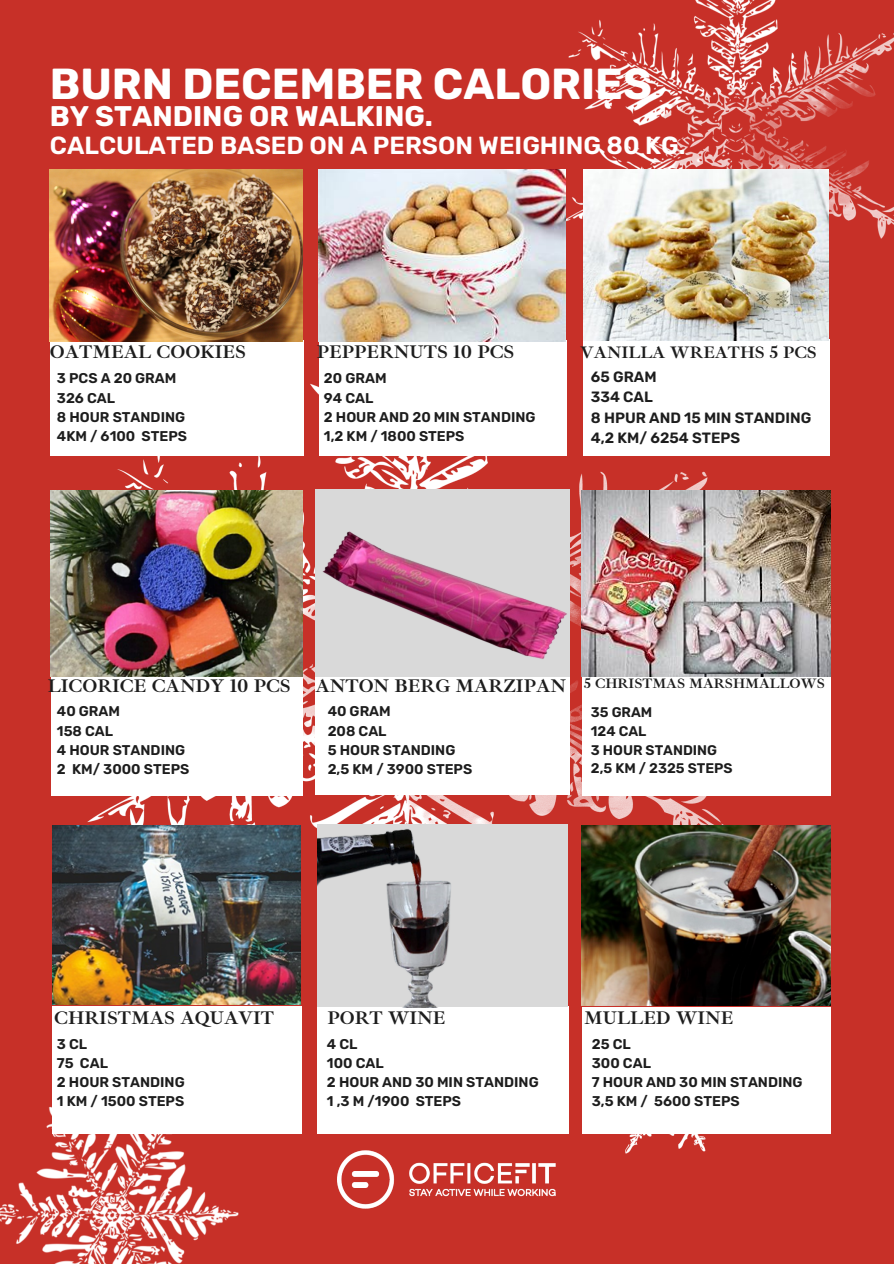
<style>
.page{position:relative;width:894px;height:1264px;background:#fff}
.page>*{position:absolute;margin:0;border:0;box-sizing:border-box;transform-origin:0 0}
.t1{font:700 43.35px "Rubik";color:#fff}
.t2{font:700 28.35px "Rubik";color:#fff}
.t3{font:600 24.75px "Rubik";color:#fff}
.t4{font:700 18.75px "Ibarra Real Nova";color:#1d1d1d}
.t5{font:700 17.1px "Ibarra Real Nova";color:#1d1d1d}
.t6{font:600 14.85px "Rubik";color:#1d1d1d}
.t7{font:600 14.1px "Rubik";color:#1d1d1d}
.t8{font:600 13.95px "Rubik";color:#1d1d1d}
.t9{font:700 13.95px "Ibarra Real Nova";color:#1d1d1d}
</style>
<div class="page">
<img style="left:0;top:0;width:893px;height:1263px">
<img style="left:337px;top:1150px;width:218px;height:58px">
<div style="left:50px;top:340px;width:253px;height:115px;background:#fff"></div>
<div style="left:581px;top:1007px;width:249px;height:126px;background:#fff"></div>
<div style="left:319px;top:340px;width:247px;height:115px;background:#fff"></div>
<div style="left:316px;top:1006px;width:252px;height:128px;background:#fff"></div>
<div style="left:51px;top:666px;width:251px;height:129px;background:#fff"></div>
<div style="left:52px;top:1006px;width:249px;height:128px;background:#fff"></div>
<div style="left:315px;top:667px;width:254px;height:128px;background:#fff"></div>
<div style="left:581px;top:667px;width:249px;height:128px;background:#fff"></div>
<img style="left:319px;top:169px;width:246px;height:173px">
<div style="left:315px;top:489px;width:254px;height:187px;background:#d9d9d9"></div>
<img style="left:314px;top:527px;width:256px;height:134px">
<div style="left:582px;top:339px;width:247px;height:116px;background:#fff"></div>
<img style="left:583px;top:170px;width:244px;height:171px">
<img style="left:581px;top:490px;width:249px;height:186px">
<img style="left:581px;top:825px;width:249px;height:180px">
<img style="left:50px;top:490px;width:252px;height:186px">
<div style="left:317px;top:824px;width:250px;height:182px;background:#d9d9d9"></div>
<img style="left:317px;top:829px;width:151px;height:178px">
<img style="left:50px;top:169px;width:252px;height:172px">
<img style="left:52px;top:825px;width:248px;height:179px">
<p class="t1" style="left:50px;top:59px;width:603px">BURN DECEMBER CALORIES</p>
<p class="t2" style="left:50px;top:100px;width:384px">BY STANDING OR WALKING.</p>
<p class="t3" style="left:50px;top:131px;width:637px">CALCULATED BASED ON A PERSON WEIGHING 80 KG.</p>
<p class="t4" style="left:50px;top:340px;width:197px">OATMEAL COOKIES</p>
<p class="t7" style="left:57px;top:370px;width:121px">3 PCS A 20 GRAM</p>
<p class="t7" style="left:57px;top:389px;width:60px">326 CAL</p>
<p class="t7" style="left:57px;top:408px;width:130px">8 HOUR STANDING</p>
<p class="t7" style="left:57px;top:427px;width:132px">4KM / 6100 STEPS</p>
<p class="t4" style="left:317px;top:340px;width:199px">PEPPERNUTS 10 PCS</p>
<p class="t7" style="left:324px;top:370px;width:64px">20 GRAM</p>
<p class="t7" style="left:324px;top:389px;width:51px">94 CAL</p>
<p class="t7" style="left:324px;top:408px;width:213px">2 HOUR AND 20 MIN STANDING</p>
<p class="t7" style="left:324px;top:427px;width:142px">1,2 KM / 1800 STEPS</p>
<p class="t5" style="left:580px;top:341px;width:238px">VANILLA WREATHS 5 PCS</p>
<p class="t6" style="left:590px;top:368px;width:67px">65 GRAM</p>
<p class="t6" style="left:590px;top:388px;width:63px">334 CAL</p>
<p class="t6" style="left:590px;top:408px;width:222px">8 HPUR AND 15 MIN STANDING</p>
<p class="t6" style="left:590px;top:429px;width:151px">4,2 KM/ 6254 STEPS</p>
<p class="t4" style="left:48px;top:674px;width:244px">LICORICE CANDY 10 PCS</p>
<p class="t7" style="left:57px;top:703px;width:65px">40 GRAM</p>
<p class="t7" style="left:57px;top:722px;width:58px">158 CAL</p>
<p class="t7" style="left:57px;top:741px;width:130px">4 HOUR STANDING</p>
<p class="t7" style="left:57px;top:760px;width:134px">2 KM/ 3000 STEPS</p>
<p class="t4" style="left:315px;top:674px;width:252px">ANTON BERG MARZIPAN</p>
<p class="t7" style="left:327px;top:703px;width:65px">40 GRAM</p>
<p class="t7" style="left:327px;top:722px;width:60px">208 CAL</p>
<p class="t7" style="left:327px;top:741px;width:129px">5 HOUR STANDING</p>
<p class="t7" style="left:327px;top:760px;width:146px">2,5 KM / 3900 STEPS</p>
<p class="t9" style="left:584px;top:675px;width:242px">5 CHRISTMAS MARSHMALLOWS</p>
<p class="t8" style="left:590px;top:703px;width:63px">35 GRAM</p>
<p class="t8" style="left:590px;top:722px;width:57px">124 CAL</p>
<p class="t8" style="left:590px;top:741px;width:128px">3 HOUR STANDING</p>
<p class="t8" style="left:590px;top:760px;width:143px">2,5 KM / 2325 STEPS</p>
<p class="t4" style="left:54px;top:1006px;width:221px">CHRISTMAS AQUAVIT</p>
<p class="t7" style="left:57px;top:1035px;width:32px">3 CL</p>
<p class="t7" style="left:57px;top:1054px;width:53px">75 CAL</p>
<p class="t7" style="left:57px;top:1073px;width:129px">2 HOUR STANDING</p>
<p class="t7" style="left:57px;top:1093px;width:129px">1 KM / 1500 STEPS</p>
<p class="t4" style="left:327px;top:1006px;width:119px">PORT WINE</p>
<p class="t7" style="left:327px;top:1035px;width:32px">4 CL</p>
<p class="t7" style="left:327px;top:1054px;width:58px">100 CAL</p>
<p class="t7" style="left:327px;top:1073px;width:213px">2 HOUR AND 30 MIN STANDING</p>
<p class="t7" style="left:327px;top:1093px;width:136px">1 ,3 M /1900 STEPS</p>
<p class="t4" style="left:584px;top:1006px;width:151px">MULLED WINE</p>
<p class="t7" style="left:591px;top:1035px;width:41px">25 CL</p>
<p class="t7" style="left:591px;top:1054px;width:61px">300 CAL</p>
<p class="t7" style="left:591px;top:1073px;width:212px">7 HOUR AND 30 MIN STANDING</p>
<p class="t7" style="left:591px;top:1093px;width:149px">3,5 KM / 5600 STEPS</p>
</div>
